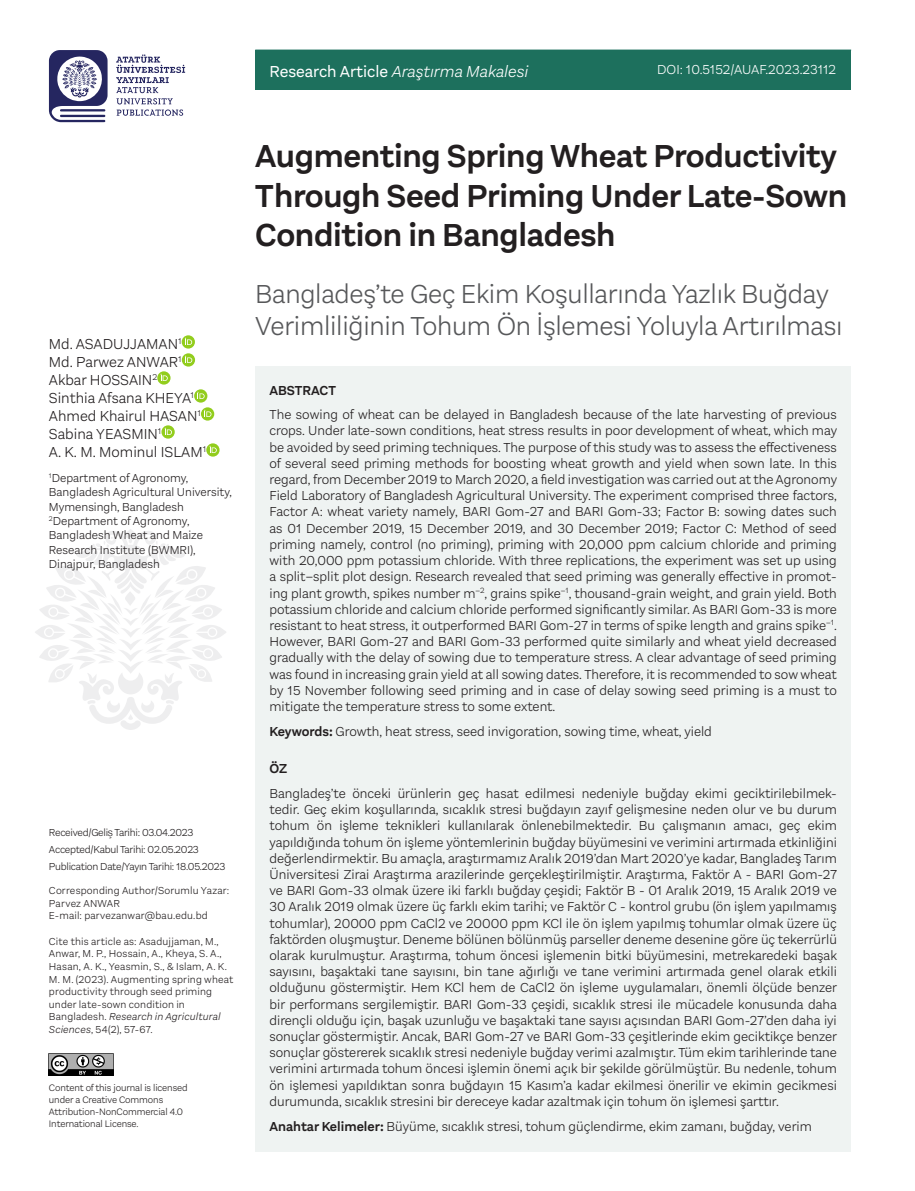
<style>
.page{position:relative;width:915px;height:1191px;background:#fff}
.page>*{position:absolute;margin:0;border:0;box-sizing:border-box;transform-origin:0 0}
.t1{font:600 33px/39.6px "Aestetico";letter-spacing:-.01em;color:#231f20}
.t2{font:300 27px/32.4px "Aestetico";letter-spacing:-.01em;color:#57585a}
.t3{font:italic 300 16.5px "Aestetico";color:#fff}
.t4{font:300 15px/18px "Aestetico";color:#231f20}
.t5{font:300 13.5px/16.2px "Aestetico";color:#231f20;text-align:justify}
.t6{font:300 13.5px "Aestetico";color:#fff}
.t7{font:600 13.5px "Aestetico";color:#231f20}
.t8{font:300 12px/14.4px "Aestetico";color:#231f20}
.t9{font:300 10.5px/12.6px "Aestetico";letter-spacing:.015em;color:#231f20}
.t10{font:300 10.5px/16.8px "Aestetico";letter-spacing:-.025em;color:#231f20}
.t11{font:300 9.75px/12px "Aestetico";letter-spacing:-.01em;color:#231f20}
.s1{font-weight:400;font-style:normal}
.s2{font-family:"Helvetica Neue"}
.s3{font-style:italic}
.s4{font-weight:600}
</style>
<div class="page">
<svg style="left:35px;top:529px;width:191px;height:201px"></svg>
<svg style="left:116px;top:54px;width:69px;height:62px"></svg>
<svg style="left:49px;top:50px;width:58px;height:72px"></svg>
<div style="left:255px;top:50px;width:595px;height:39px;background:#1d705d"></div>
<div style="left:255px;top:366px;width:595px;height:48px;background:#eff3f2"></div>
<div style="left:255px;top:392px;width:595px;height:331px;background:#eff3f2"></div>
<div style="left:255px;top:709px;width:595px;height:47px;background:#eff3f2"></div>
<div style="left:255px;top:745px;width:595px;height:48px;background:#eff3f2"></div>
<div style="left:255px;top:771px;width:595px;height:347px;background:#eff3f2"></div>
<div style="left:255px;top:1103px;width:595px;height:48px;background:#eff3f2"></div>
<svg style="left:182px;top:335px;width:13px;height:13px"></svg>
<svg style="left:185px;top:338px;width:7px;height:7px"></svg>
<div style="left:182px;top:353px;width:13px;height:13px;background:#92cd1d;border-radius:50%"></div>
<svg style="left:185px;top:356px;width:7px;height:7px"></svg>
<svg style="left:157px;top:371px;width:13px;height:13px"></svg>
<svg style="left:160px;top:374px;width:8px;height:7px"></svg>
<svg style="left:194px;top:389px;width:13px;height:13px"></svg>
<svg style="left:197px;top:392px;width:7px;height:7px"></svg>
<svg style="left:201px;top:407px;width:13px;height:13px"></svg>
<svg style="left:204px;top:410px;width:7px;height:7px"></svg>
<svg style="left:161px;top:425px;width:14px;height:13px"></svg>
<svg style="left:165px;top:428px;width:7px;height:7px"></svg>
<svg style="left:206px;top:443px;width:13px;height:13px"></svg>
<svg style="left:209px;top:446px;width:8px;height:7px"></svg>
<img style="left:49px;top:1053px;width:65px;height:22px">
<p class="t3" style="left:269px;top:62px;width:260px"><span class="s1">Research Article</span> Araştırma Makalesi</p>
<p class="t6" style="left:657px;top:62px;width:180px">DOI: 10.5152/AUAF.2023.23112</p>
<p class="t4" style="left:49px;top:334px;width:159px">Md. ASADUJJAMAN<sup>1<br></sup>Md. Parwez ANWAR<sup>1<br></sup>Akbar HOSSAIN<sup>2<br></sup>Sinthia Afsana KHEYA<sup>1<br></sup>Ahmed Khairul HASAN<sup>1<br></sup>Sabina YEASMIN<sup>1<br></sup>A. K. M. Mominul ISLAM<sup>1</sup></p>
<p class="t8" style="left:49px;top:470px;width:184px"><sup>1</sup>Department of Agronomy,<br>Bangladesh Agricultural University,<br>Mymensingh, Bangladesh<br><sup>2</sup>Department of Agronomy,<br>Bangladesh Wheat and Maize<br>Research Institute (BWMRI),<br>Dinajpur, Bangladesh</p>
<p class="t10" style="left:49px;top:824px;width:178px">Received/Geli<span class="s2">ş</span> Tarihi: 03.04.2023<br>Accepted/Kabul Tarihi: 02.05.2023<br>Publication Date/Yayın Tarihi: 18.05.2023</p>
<p class="t9" style="left:49px;top:884px;width:182px">Corresponding Author/Sorumlu Yazar:<br>Parvez ANWAR<br>E-mail: parvezanwar@bau.edu.bd</p>
<p class="t9" style="left:49px;top:935px;width:186px">Cite this article as: Asadujjaman, M., Anwar, M. P., Hossain, A., Kheya, S. A., Hasan, A. K., Yeasmin, S., &amp; Islam, A. K.<br>M. M. (2023). Augmenting spring wheat productivity through seed priming under late-sown condition in Bangladesh. <span class="s3">Research in Agricultural Sciences</span>, 54(2), 57-67.</p>
<p class="t11" style="left:49px;top:1081px;width:140px">Content of this journal is licensed under a Creative Commons<br>Attribution-NonCommercial 4.0<br>International License.</p>
<h1 class="t1" style="left:255px;top:137px;width:593px">Augmenting Spring Wheat Productivity<br>Through Seed Priming Under Late-Sown<br>Condition in Bangladesh</h1>
<h2 class="t2" style="left:255px;top:277px;width:588px">Bangladeş’te Geç Ekim Koşullarında Yazlık Buğday<br>Verimliliğinin Tohum Ön İşlemesi Yoluyla Artırılması</h2>
<p class="t7" style="left:269px;top:382px;width:68px">ABSTRACT</p>
<p class="t5" style="left:269px;top:406px;width:569px">The sowing of wheat can be delayed in Bangladesh because of the late harvesting of previous crops. Under late-sown conditions, heat stress results in poor development of wheat, which may be avoided by seed priming techniques. The purpose of this study was to assess the effectiveness of several seed priming methods for boosting wheat growth and yield when sown late. In this regard, from December 2019 to March 2020, a field investigation was carried out at the Agronomy Field Laboratory of Bangladesh Agricultural University. The experiment comprised three factors, Factor A: wheat variety namely, BARI Gom-27 and BARI Gom-33; Factor B: sowing dates such as 01 December 2019, 15 December 2019, and 30 December 2019; Factor C: Method of seed priming namely, control (no priming), priming with 20,000 ppm calcium chloride and priming with 20,000 ppm potassium chloride. With three replications, the experiment was set up using a split–split plot design. Research revealed that seed priming was generally effective in promot&shy;ing plant growth, spikes number m<sup>−</sup><sup>2</sup>, grains spike<sup>−</sup><sup>1</sup>, thousand-grain weight, and grain yield. Both potassium chloride and calcium chloride performed significantly similar. As BARI Gom-33 is more resistant to heat stress, it outperformed BARI Gom-27 in terms of spike length and grains spike<sup>−</sup><sup>1</sup>.<br>However, BARI Gom-27 and BARI Gom-33 performed quite similarly and wheat yield decreased gradually with the delay of sowing due to temperature stress. A clear advantage of seed priming was found in increasing grain yield at all sowing dates. Therefore, it is recommended to sow wheat by 15 November following seed priming and in case of delay sowing seed priming is a must to mitigate the temperature stress to some extent.</p>
<p class="t5" style="left:269px;top:723px;width:444px"><span class="s4">Keywords:</span> Growth, heat stress, seed invigoration, sowing time, wheat, yield</p>
<p class="t7" style="left:269px;top:761px;width:19px">ÖZ</p>
<p class="t5" style="left:269px;top:785px;width:569px">Bangladeş’te önceki ürünlerin geç hasat edilmesi nedeniyle buğday ekimi geciktirilebilmek&shy;tedir. Geç ekim koşullarında, sıcaklık stresi buğdayın zayıf gelişmesine neden olur ve bu durum tohum ön işleme teknikleri kullanılarak önlenebilmektedir. Bu çalışmanın amacı, geç ekim yapıldığında tohum ön işleme yöntemlerinin buğday büyümesini ve verimini artırmada etkinliğini değerlendirmektir. Bu amaçla, araştırmamız Aralık 2019’dan Mart 2020’ye kadar, Bangladeş Tarım Üniversitesi Zirai Araştırma arazilerinde gerçekleştirilmiştir. Araştırma, Faktör A - BARI Gom-27 ve BARI Gom-33 olmak üzere iki farklı buğday çeşidi; Faktör B - 01 Aralık 2019, 15 Aralık 2019 ve 30 Aralık 2019 olmak üzere üç farklı ekim tarihi; ve Faktör C - kontrol grubu (ön işlem yapılmamış tohumlar), 20000 ppm CaCl2 ve 20000 ppm KCl ile ön işlem yapılmış tohumlar olmak üzere üç faktörden oluşmuştur. Deneme bölünen bölünmüş parseller deneme desenine göre üç tekerrürlü olarak kurulmuştur. Araştırma, tohum öncesi işlemenin bitki büyümesini, metrekaredeki başak sayısını, başaktaki tane sayısını, bin tane ağırlığı ve tane verimini artırmada genel olarak etkili olduğunu göstermiştir. Hem KCl hem de CaCl2 ön işleme uygulamaları, önemli ölçüde benzer bir performans sergilemiştir. BARI Gom-33 çeşidi, sıcaklık stresi ile mücadele konusunda daha dirençli olduğu için, başak uzunluğu ve başaktaki tane sayısı açısından BARI Gom-27’den daha iyi sonuçlar göstermiştir. Ancak, BARI Gom-27 ve BARI Gom-33 çeşitlerinde ekim geciktikçe benzer sonuçlar göstererek sıcaklık stresi nedeniyle buğday verimi azalmıştır. Tüm ekim tarihlerinde tane verimini artırmada tohum öncesi işlemin önemi açık bir şekilde görülmüştür. Bu nedenle, tohum ön işlemesi yapıldıktan sonra buğdayın 15 Kasım’a kadar ekilmesi önerilir ve ekimin gecikmesi durumunda, sıcaklık stresini bir dereceye kadar azaltmak için tohum ön işlemesi şarttır.</p>
<p class="t5" style="left:269px;top:1118px;width:543px"><span class="s4">Anahtar Kelimeler:</span> Büyü me, sıcaklık stresi, tohum güçlendirme, ekim zamanı, buğday, verim</p>
</div>
